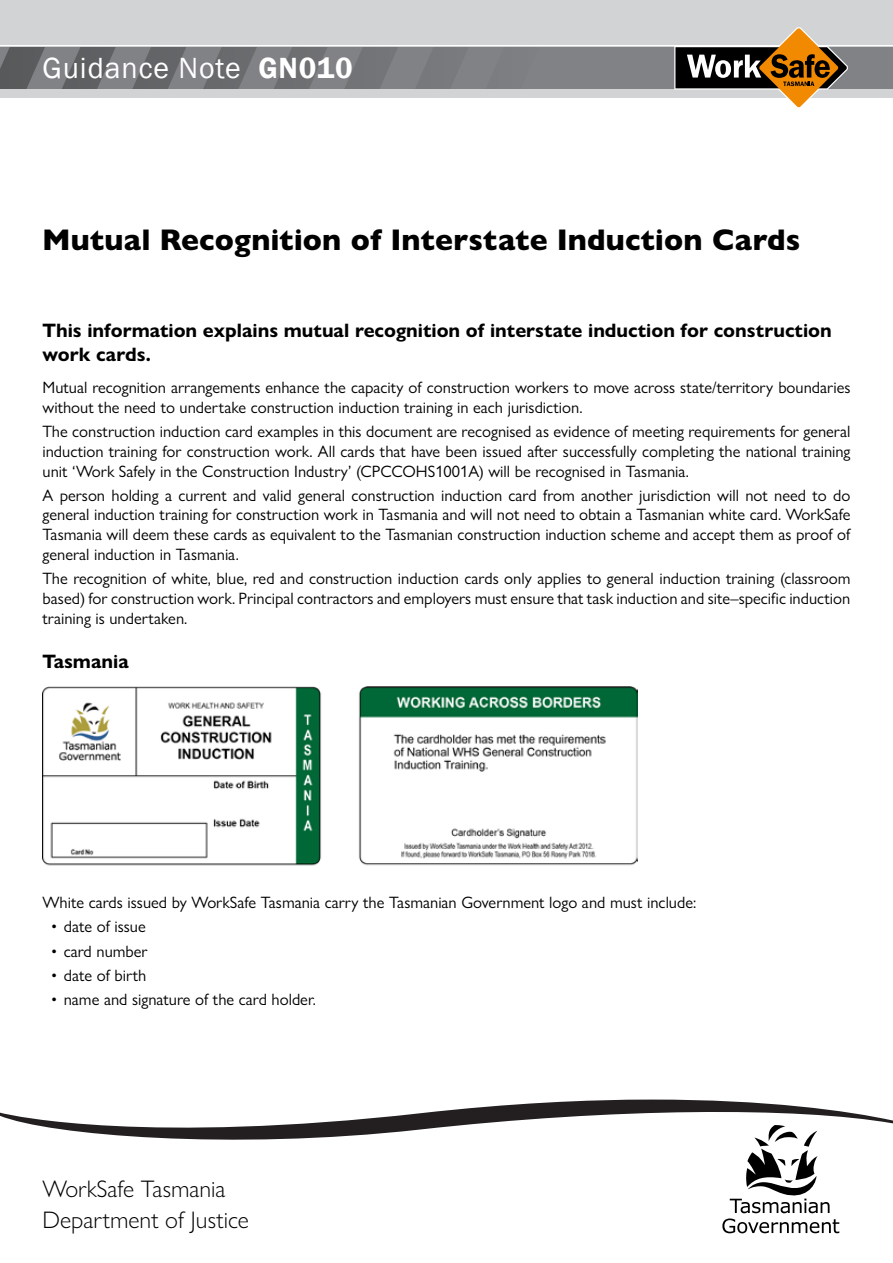
<style>
.page{position:relative;width:893px;height:1263px;background:#fff}
.page>*{position:absolute;margin:0;border:0;box-sizing:border-box;transform-origin:0 0}
.t1{font:800 30px "Gill Sans Nova";letter-spacing:.01em;color:#000}
.t2{font:30px "Franklin Gothic";letter-spacing:.03em;color:#fff}
.t3{font:300 24px/31.2px "Gill Sans Nova";color:#000}
.t4{font:700 19.5px/23.4px "Gill Sans Nova";color:#000}
.t5{font:16.5px/19.8px "Gill Sans Nova";color:#000;text-align:justify}
.s1{font-weight:600}
</style>
<div class="page">
<img style="left:43px;top:687px;width:594px;height:179px">
<div style="left:0;top:46px;width:893px;height:51px;background:#d1d3d4"></div>
<svg style="left:0;top:1099px;width:893px;height:41px"></svg>
<div style="left:0;top:47px;width:893px;height:41px;background:#808285"></div>
<svg style="left:0;top:47px;width:418px;height:41px"></svg>
<div style="left:0;top:0;width:893px;height:45px;background:#d1d3d4"></div>
<svg style="left:673px;top:27px;width:177px;height:81px"></svg>
<svg style="left:722px;top:1125px;width:117px;height:108px"></svg>
<h1 class="t2" style="left:43px;top:49px;width:312px">Guidance Note <span class="s1">GN010</span></h1>
<h1 class="t1" style="left:43px;top:221px;width:759px">Mutual Recognition of Interstate Induction Cards</h1>
<p class="t4" style="left:43px;top:319px;width:791px">This information explains mutual recognition of interstate induction for construction work cards.</p>
<p class="t5" style="left:43px;top:377px;width:809px">Mutual recognition arrangements enhance the capacity of construction workers to move across state/territory boundaries without the need to undertake construction induction training in each jurisdiction.</p>
<p class="t5" style="left:43px;top:421px;width:809px">The construction induction card examples in this document are recognised as evidence of meeting requirements for general induction training for construction work. All cards that have been issued after successfully completing the national training unit ‘Work Safely in the Construction Industry’ (CPCCOHS1001A) will be recognised in Tasmania.</p>
<p class="t5" style="left:43px;top:485px;width:809px">A person holding a current and valid general construction induction card from another jurisdiction will not need to do general induction training for construction work in Tasmania and will not need to obtain a Tasmanian white card. WorkSafe Tasmania will deem these cards as equivalent to the Tasmanian construction induction scheme and accept them as proof of general induction in Tasmania.</p>
<p class="t5" style="left:43px;top:568px;width:809px">The recognition of white, blue, red and construction induction cards only applies to general induction training (classroom based) for construction work. Principal contractors and employers must ensure that task induction and site–specific induction training is undertaken.</p>
<p class="t4" style="left:43px;top:650px;width:88px">Tasmania</p>
<p class="t5" style="left:43px;top:893px;width:655px">White cards issued by WorkSafe Tasmania carry the Tasmanian Government logo and must include:</p>
<p class="t5" style="left:51px;top:917px;width:96px">• date of issue</p>
<p class="t5" style="left:51px;top:941px;width:98px">• card number</p>
<p class="t5" style="left:51px;top:965px;width:97px">• date of birth</p>
<p class="t5" style="left:51px;top:989px;width:266px">• name and signature of the card holder.</p>
<h2 class="t3" style="left:43px;top:1173px;width:208px">WorkSafe Tasmania<br>Department of Justice</h2>
</div>
